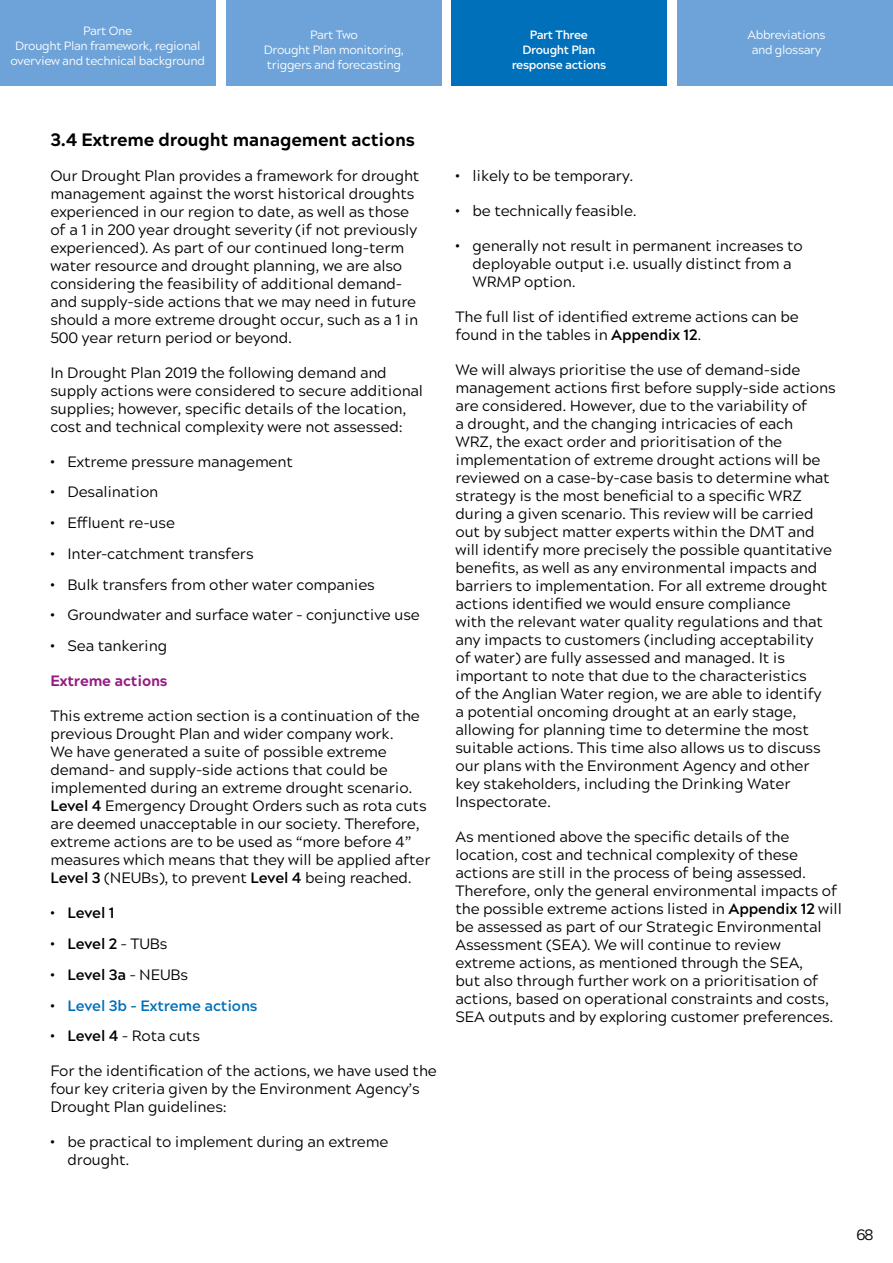
<style>
.page{position:relative;width:893px;height:1263px;background:#fff}
.page>*{position:absolute;margin:0;border:0;box-sizing:border-box;transform-origin:0 0}
.Standfirst__H2{font:800 18px "Acherus Grotesque";letter-spacing:-.01em;color:#000}
.Body_text__P{font:15px/18px "Acherus Grotesque";letter-spacing:-.01em;color:#000}
.Body_text__P-2{font:700 15px "Acherus Grotesque";letter-spacing:-.01em;color:#000}
.Body_text__P-3{font:700 15px "Acherus Grotesque";letter-spacing:-.01em;color:#0070ba}
.Section_body_text_he{font:800 15px "Acherus Grotesque";letter-spacing:-.01em;color:#951b81}
.t1{font:12px/15px "Acherus Grotesque";letter-spacing:-.03em;color:#fff;text-align:center}
.t2{font:700 12px/15px "Acherus Grotesque";letter-spacing:-.03em;color:#fff;text-align:center}
.s1{font-weight:800}
.s2{font-weight:700}
.s3{font-weight:400}
.s4{font-weight:800;color:#000}
</style>
<div class="page">
<div style="left:226px;top:0;width:215px;height:86px;background:#6da3d8"></div>
<div style="left:0;top:0;width:216px;height:86px;background:#6da3d8"></div>
<div style="left:452px;top:0;width:215px;height:86px;background:#0070ba"></div>
<div style="left:677px;top:0;width:216px;height:86px;background:#6da3d8"></div>
<p class="t1" style="left:11px;top:23px;width:196px">Part One<br>Drought Plan framework, regional overview and technical background</p>
<p class="t1" style="left:264px;top:26px;width:142px">Part Two<br>Drought Plan monitoring, triggers and forecasting</p>
<p class="t2" style="left:512px;top:26px;width:96px">Part Three<br>Drought Plan response actions</p>
<p class="t1" style="left:748px;top:26px;width:79px">Abbreviations and glossary</p>
<p class="Standfirst__H2" style="left:50px;top:124px;width:366px">3.4 Extreme drought management actions</p>
<p class="Body_text__P" style="left:50px;top:165px;width:370px">Our Drought Plan provides a framework for drought management against the worst historical droughts experienced in our region to date, as well as those of a 1 in 200 year drought severity (if not previously experienced). As part of our continued long-term water resource and drought planning, we are also considering the feasibility of additional demand&shy;and supply-side actions that we may need in future should a more extreme drought occur, such as a 1 in 500 year return period or beyond.</p>
<p class="Body_text__P" style="left:50px;top:362px;width:374px">In Drought Plan 2019 the following demand and supply actions were considered to secure additional supplies; however, specific details of the location, cost and technical complexity were not assessed:</p>
<p class="Body_text__P" style="left:50px;top:451px;width:244px"><span class="s1">•</span> Extreme pressure management</p>
<p class="Body_text__P" style="left:50px;top:482px;width:109px"><span class="s1">•</span> Desalination</p>
<p class="Body_text__P" style="left:50px;top:513px;width:126px"><span class="s1">•</span> Effluent re-use</p>
<p class="Body_text__P" style="left:50px;top:543px;width:205px"><span class="s1">•</span> Inter-catchment transfers</p>
<p class="Body_text__P" style="left:50px;top:574px;width:326px"><span class="s1">•</span> Bulk transfers from other water companies</p>
<p class="Body_text__P" style="left:50px;top:605px;width:371px"><span class="s1">•</span> Groundwater and surface water – conjunctive use</p>
<p class="Body_text__P" style="left:50px;top:636px;width:118px"><span class="s1">•</span> Sea tankering</p>
<p class="Section_body_text_he" style="left:50px;top:668px;width:119px">Extreme actions</p>
<p class="Body_text__P" style="left:50px;top:706px;width:382px">This extreme action section is a continuation of the previous Drought Plan and wider company work.<br>We have generated a suite of possible extreme demand- and supply-side actions that could be implemented during an extreme drought scenario.<br><span class="s2">Level 4</span> Emergency Drought Orders such as rota cuts are deemed unacceptable in our society. Therefore, extreme actions are to be used as “more before 4” measures which means that they will be applied after <span class="s2">Level 3</span> (NEUBs), to prevent <span class="s2">Level 4</span> being reached.</p>
<p class="Body_text__P-2" style="left:50px;top:900px;width:66px"><span class="s1">•</span> Level 1</p>
<p class="Body_text__P-2" style="left:50px;top:931px;width:118px"><span class="s1">•</span> Level 2 <span class="s3">– TUBs</span></p>
<p class="Body_text__P-2" style="left:50px;top:962px;width:139px"><span class="s1">•</span> Level 3a <span class="s3">– NEUBs</span></p>
<p class="Body_text__P-3" style="left:50px;top:992px;width:209px"><span class="s4">•</span> Level 3b - Extreme actions</p>
<p class="Body_text__P" style="left:50px;top:1026px;width:151px"><span class="s1">•</span> <span class="s2">Level 4</span> – Rota cuts</p>
<p class="Body_text__P" style="left:50px;top:1061px;width:388px">For the identification of the actions, we have used the four key criteria given by the Environment Agency’s<br>Drought Plan guidelines:</p>
<p class="Body_text__P" style="left:67px;top:1132px;width:322px;text-indent:-17px"><span class="s1">•</span> be practical to implement during an extreme drought.</p>
<p class="Body_text__P" style="left:455px;top:165px;width:180px"><span class="s1">•</span> likely to be temporary.</p>
<p class="Body_text__P" style="left:455px;top:200px;width:183px"><span class="s1">•</span> be technically feasible.</p>
<p class="Body_text__P" style="left:472px;top:235px;width:332px;text-indent:-17px"><span class="s1">•</span> generally not result in permanent increases to deployable output i.e. usually distinct from a<br>WRMP option.</p>
<p class="Body_text__P" style="left:455px;top:306px;width:345px">The full list of identified extreme actions can be found in the tables in <span class="s2">Appendix 12</span>.</p>
<p class="Body_text__P" style="left:455px;top:360px;width:382px">We will always prioritise the use of demand-side management actions first before supply-side actions are considered. However, due to the variability of<br>a drought, and the changing intricacies of each<br>WRZ, the exact order and prioritisation of the implementation of extreme drought actions will be reviewed on a case-by-case basis to determine what strategy is the most beneficial to a specific WRZ during a given scenario. This review will be carried out by subject matter experts within the DMT and will identify more precisely the possible quantitative benefits, as well as any environmental impacts and barriers to implementation. For all extreme drought actions identified we would ensure compliance<br>with the relevant water quality regulations and that any impacts to customers (including acceptability<br>of water) are fully assessed and managed. It is important to note that due to the characteristics<br>of the Anglian Water region, we are able to identify<br>a potential oncoming drought at an early stage, allowing for planning time to determine the most suitable actions. This time also allows us to discuss our plans with the Environment Agency and other key stakeholders, including the Drinking Water Inspectorate.</p>
<p class="Body_text__P" style="left:455px;top:827px;width:388px">As mentioned above the specific details of the location, cost and technical complexity of these actions are still in the process of being assessed.<br>Therefore, only the general environmental impacts of the possible extreme actions listed in <span class="s2">Appendix 12</span> will be assessed as part of our Strategic Environmental Assessment (SEA). We will continue to review extreme actions, as mentioned through the SEA,<br>but also through further work on a prioritisation of actions, based on operational constraints and costs, SEA outputs and by exploring customer preferences.</p>
<p class="Body_text__P" style="left:856px;top:1224px;width:19px">68</p>
</div>
